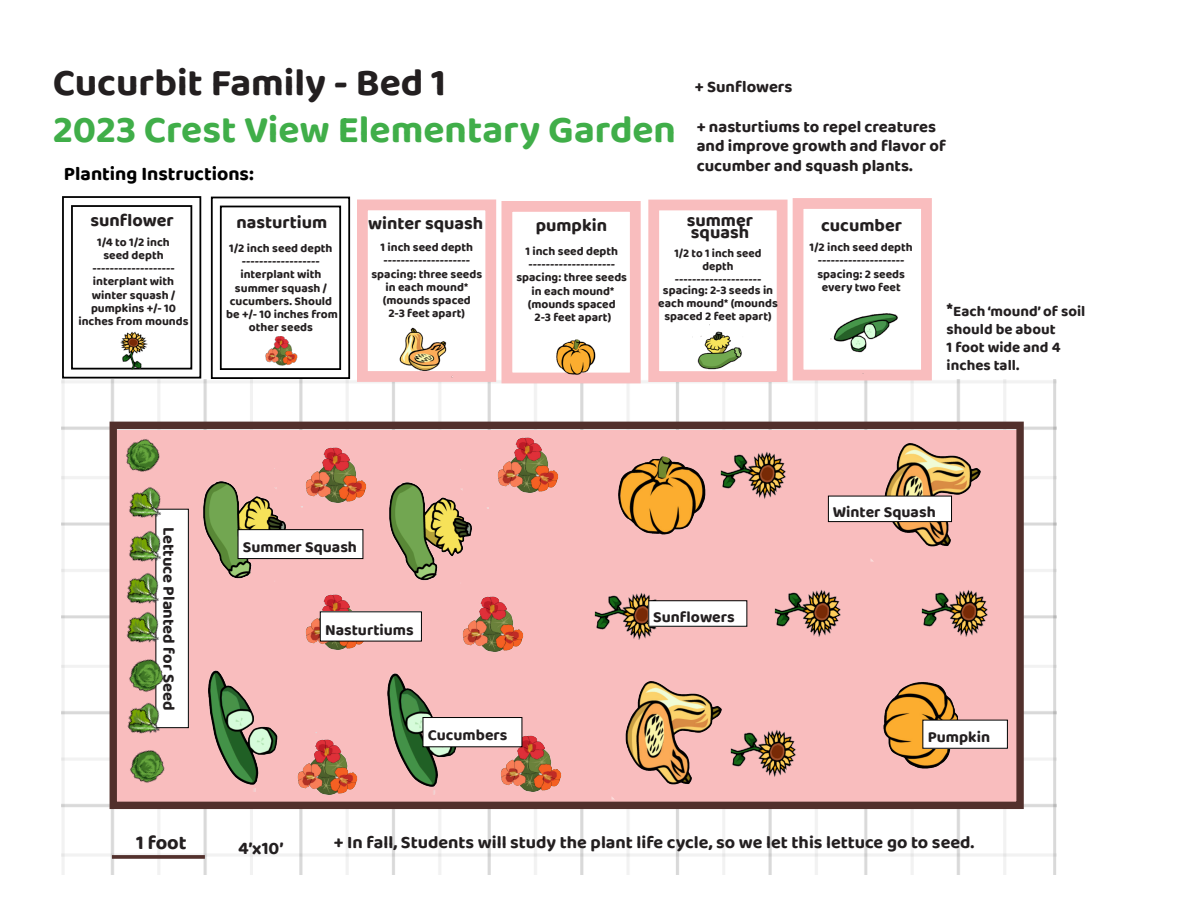
<style>
.page{position:relative;width:1188px;height:918px;background:#fff}
.page>*{position:absolute;margin:0;border:0;box-sizing:border-box;transform-origin:0 0}
.t1{font:39px/46.8px "Baloo 2";color:#40ae49}
.t2{font:700 19.95px "Baloo Tamma 2";color:#231f20}
.t3{font:700 19.5px "Baloo Tamma 2";color:#000}
.t4{font:18px "Baloo 2";color:#231f20}
.t5{font:700 18px "Baloo Tamma 2";color:#231f20}
.t6{font:700 16.5px/19.8px "Baloo Tamma 2";color:#231f20}
.t7{font:700 15.75px "Baloo Tamma 2";color:#231f20}
.t8{font:700 15px/18px "Baloo Tamma 2";color:#231f20}
.t9{font:700 12px/13.2px "Baloo Tamma 2";color:#231f20;text-align:center}
.s1{color:#231f20}
.s2{font-size:19.5px}
</style>
<div class="page">
<img style="left:61px;top:380px;width:996px;height:495px">
<div style="left:115px;top:430px;width:903px;height:375px;background:#f9bdbe"></div>
<svg style="left:112px;top:855px;width:93px;height:4px"></svg>
<div style="left:110px;top:422px;width:914px;height:387px;border:7px solid #52302c"></div>
<img style="left:305px;top:594px;width:58px;height:56px">
<img style="left:173px;top:670px;width:105px;height:122px">
<img style="left:587px;top:681px;width:146px;height:137px">
<img style="left:883px;top:682px;width:81px;height:87px">
<img style="left:387px;top:673px;width:108px;height:121px">
<img style="left:846px;top:409px;width:146px;height:153px">
<img style="left:618px;top:456px;width:88px;height:79px">
<img style="left:389px;top:482px;width:99px;height:99px">
<img style="left:183px;top:481px;width:119px;height:98px">
<img style="left:297px;top:732px;width:61px;height:63px">
<img style="left:462px;top:596px;width:62px;height:56px">
<img style="left:300px;top:447px;width:67px;height:61px">
<img style="left:495px;top:729px;width:67px;height:63px">
<img style="left:497px;top:437px;width:62px;height:56px">
<img style="left:720px;top:452px;width:66px;height:47px">
<div style="left:320px;top:612px;width:101px;height:29px;background:#fff"></div>
<div style="left:828px;top:496px;width:124px;height:26px;background:#fff"></div>
<div style="left:828px;top:496px;width:124px;height:26px;border:1px solid #000"></div>
<div style="left:423px;top:718px;width:99px;height:29px;background:#fff"></div>
<div style="left:423px;top:717px;width:99px;height:30px;border:1px solid #000"></div>
<div style="left:238px;top:530px;width:125px;height:29px;background:#fff"></div>
<div style="left:238px;top:529px;width:125px;height:30px;border:1px solid #000"></div>
<div style="left:923px;top:720px;width:84px;height:28px;background:#fff"></div>
<div style="left:922px;top:720px;width:86px;height:29px;border:1px solid #000"></div>
<svg style="left:62px;top:196px;width:140px;height:183px"></svg>
<div style="left:71px;top:205px;width:121px;height:165px;border:2px solid #000"></div>
<div style="left:501px;top:201px;width:140px;height:182px;border:11px solid #f9bdbe"></div>
<div style="left:648px;top:200px;width:140px;height:182px;border:11px solid #f9bdbe"></div>
<svg style="left:210px;top:196px;width:141px;height:184px"></svg>
<div style="left:220px;top:206px;width:121px;height:164px;border:2px solid #000"></div>
<div style="left:793px;top:198px;width:139px;height:182px;border:11px solid #f9bdbe"></div>
<div style="left:357px;top:200px;width:139px;height:182px;border:11px solid #f9bdbe"></div>
<img style="left:693px;top:325px;width:53px;height:53px">
<img style="left:108px;top:327px;width:54px;height:43px">
<img style="left:547px;top:339px;width:57px;height:37px">
<img style="left:262px;top:333px;width:37px;height:35px">
<img style="left:830px;top:313px;width:76px;height:61px">
<img style="left:384px;top:327px;width:77px;height:61px">
<img style="left:774px;top:589px;width:67px;height:48px">
<img style="left:921px;top:589px;width:67px;height:48px">
<img style="left:728px;top:708px;width:76px;height:94px">
<img style="left:594px;top:592px;width:63px;height:48px">
<div style="left:649px;top:601px;width:98px;height:25px;background:#fff"></div>
<div style="left:648px;top:600px;width:99px;height:27px;border:1px solid #000"></div>
<img style="left:115px;top:430px;width:45px;height:45px">
<div style="left:156px;top:509px;width:32px;height:219px;background:#fff"></div>
<div style="left:155px;top:509px;width:34px;height:219px;border:1px solid #000"></div>
<img style="left:129px;top:659px;width:35px;height:32px">
<img style="left:113px;top:620px;width:46px;height:39px">
<img style="left:115px;top:475px;width:59px;height:44px">
<img style="left:130px;top:750px;width:35px;height:33px">
<img style="left:114px;top:691px;width:59px;height:59px">
<img style="left:115px;top:519px;width:47px;height:42px">
<img style="left:113px;top:561px;width:46px;height:59px">
<p class="t1" style="left:53px;top:61px;width:625px"><span class="s1">Cucurbit Family - Bed 1<br></span>2023 Crest View Elementary Garden</p>
<p class="t3" style="left:64px;top:162px;width:191px">Planting Instructions:</p>
<p class="t6" style="left:695px;top:76px;width:99px">+ Sunflowers</p>
<p class="t6" style="left:697px;top:116px;width:251px">+ nasturtiums to repel creatures and improve growth and flavor of cucumber and squash plants.</p>
<p class="t5" style="left:90px;top:210px;width:85px">sunflower</p>
<p class="t9" style="left:78px;top:235px;width:112px">1/4 to 1/2 inch<br>seed depth ------------------- interplant with winter squash / pumpkins +/- 10 inches from mounds</p>
<p class="t5" style="left:236px;top:211px;width:92px">nasturtium</p>
<p class="t9" style="left:226px;top:241px;width:113px">1/2 inch seed depth ------------------ interplant with summer squash / cucumbers. Should be +/- 10 inches from other seeds</p>
<p class="t5" style="left:368px;top:213px;width:117px">winter squash</p>
<p class="t5" style="left:821px;top:214px;width:82px">cucumber</p>
<p class="t9" style="left:810px;top:240px;width:105px">1/2 inch seed depth -------------------- spacing: 2 seeds every two feet</p>
<p class="t5" style="left:687px;top:209px;width:68px">summer</p>
<p class="t5" style="left:691px;top:221px;width:60px">squash</p>
<p class="t9" style="left:674px;top:246px;width:89px">1/2 to 1 inch seed depth --------------------</p>
<p class="t9" style="left:658px;top:283px;width:121px">spacing: 2-3 seeds in each mound* (mounds spaced 2 feet apart)</p>
<p class="t5" style="left:536px;top:214px;width:73px">pumpkin</p>
<p class="t9" style="left:516px;top:244px;width:112px">1 inch seed depth -------------------- spacing: three seeds in each mound* (mounds spaced</p>
<p class="t9" style="left:535px;top:310px;width:78px">2-3 feet apart)</p>
<p class="t9" style="left:372px;top:240px;width:112px">1 inch seed depth -------------------- spacing: three seeds in each mound* (mounds spaced</p>
<p class="t9" style="left:389px;top:306px;width:78px">2-3 feet apart)</p>
<p class="t8" style="left:947px;top:301px;width:140px"><span class="s2">*</span>Each ‘mound’ of soil should be about<br>1 foot wide and 4 inches tall.</p>
<p class="t6" style="left:179px;top:527px;width:185px;rotate:90deg">Lettuce Planted for Seed</p>
<p class="t2" style="left:136px;top:831px;width:52px">1 foot</p>
<p class="t7" style="left:243px;top:538px;width:116px">Summer Squash</p>
<p class="t7" style="left:325px;top:620px;width:90px">Nasturtiums</p>
<p class="t7" style="left:428px;top:726px;width:81px">Cucumbers</p>
<p class="t7" style="left:653px;top:607px;width:83px">Sunflowers</p>
<p class="t7" style="left:833px;top:502px;width:104px">Winter Squash</p>
<p class="t7" style="left:928px;top:728px;width:64px">Pumpkin</p>
<p class="t5" style="left:238px;top:837px;width:47px">4’x10’</p>
<p class="t4" style="left:334px;top:829px;width:642px">+ In fall, Students will study the plant life cycle, so we let this lettuce go to seed.</p>
</div>
